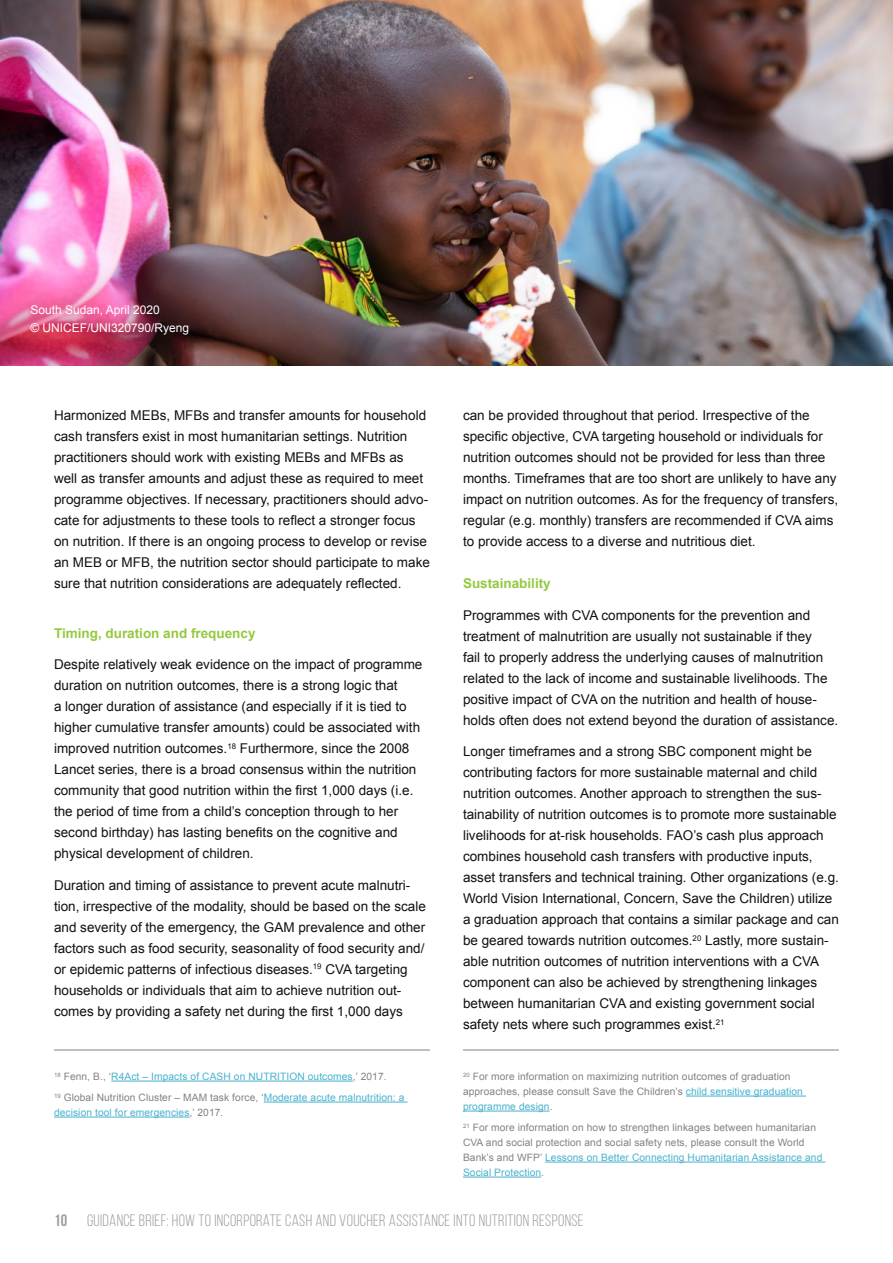
<style>
.page{position:relative;width:893px;height:1263px;background:#fff}
.page>*{position:absolute;margin:0;border:0;box-sizing:border-box;transform-origin:0 0}
.t1{font:16.5px "Bebas Neue";letter-spacing:.02em;color:#9d9fa2}
.t2{font:13.5px/21px "Arial";color:#121111}
.t3{font:700 13.5px "Arial";color:#94c940}
.t4{font:12px/18px "Arial";color:#fff}
.t5{font:10.2px/15px "Arial";letter-spacing:.01em;color:#818285}
.t6{font:10.2px/21px "Arial";letter-spacing:.01em;color:#47b1ce}
.s1{color:#818285}
.s2{color:#47b1ce}
.s3{font-weight:700}
</style>
<div class="page">
<img style="left:0;top:0;width:893px;height:365px">
<hr style="left:111px;top:1081px;width:242px;height:1px;background:#47b1ce">
<hr style="left:264px;top:1102px;width:143px;height:1px;background:#47b1ce">
<hr style="left:54px;top:1117px;width:136px;height:1px;background:#47b1ce">
<hr style="left:686px;top:1096px;width:120px;height:1px;background:#47b1ce">
<hr style="left:463px;top:1111px;width:87px;height:1px;background:#47b1ce">
<hr style="left:545px;top:1162px;width:280px;height:1px;background:#47b1ce">
<hr style="left:463px;top:1177px;width:78px;height:1px;background:#47b1ce">
<hr style="left:54px;top:1050px;width:376px;height:1px;background:#818285">
<hr style="left:463px;top:1050px;width:376px;height:1px;background:#818285">
<p class="t4" style="left:30px;top:301px;width:160px">South Sudan, April 2020<br>© UNICEF/UNI320790/Ryeng</p>
<p class="t2" style="left:54px;top:405px;width:377px">Harmonized MEBs, MFBs and transfer amounts for household cash transfers exist in most humanitarian settings. Nutrition practitioners should work with existing MEBs and MFBs as well as transfer amounts and adjust these as required to meet programme objectives. If necessary, practitioners should advo&shy;cate for adjustments to these tools to reflect a stronger focus on nutrition. If there is an ongoing process to develop or revise an MEB or MFB, the nutrition sector should participate to make sure that nutrition considerations are adequately reflected.</p>
<p class="t3" style="left:54px;top:624px;width:203px">Timing, duration and frequency</p>
<p class="t2" style="left:54px;top:654px;width:370px">Despite relatively weak evidence on the impact of programme duration on nutrition outcomes, there is a strong logic that<br>a longer duration of assistance (and especially if it is tied to higher cumulative transfer amounts) could be associated with improved nutrition outcomes.<sup>18</sup> Furthermore, since the 2008<br>Lancet series, there is a broad consensus within the nutrition community that good nutrition within the first 1,000 days (i.e. the period of time from a child’s conception through to her second birthday) has lasting benefits on the cognitive and physical development of children.</p>
<p class="t2" style="left:54px;top:875px;width:373px">Duration and timing of assistance to prevent acute malnutri&shy;tion, irrespective of the modality, should be based on the scale and severity of the emergency, the GAM prevalence and other factors such as food security, seasonality of food security and/ or epidemic patterns of infectious diseases.<sup>19</sup> CVA targeting households or individuals that aim to achieve nutrition out&shy;comes by providing a safety net during the first 1,000 days</p>
<p class="t6" style="left:54px;top:1066px;width:352px"><sup>18</sup> <span class="s1">Fenn, B., ‘</span>R4Act – Impacts of CASH on NUTRITION outcomes<span class="s1">,’ 2017.<br></span><sup>19</sup> <span class="s1">Global Nutrition Cluster – MAM task force, ‘</span>Moderate acute malnutrition: a</p>
<p class="t6" style="left:54px;top:1102px;width:171px">decision tool for emergencies<span class="s1">,’ 2017.</span></p>
<p class="t2" style="left:463px;top:405px;width:377px">can be provided throughout that period. Irrespective of the specific objective, CVA targeting household or individuals for nutrition outcomes should not be provided for less than three months. Timeframes that are too short are unlikely to have any impact on nutrition outcomes. As for the frequency of transfers, regular (e.g. monthly) transfers are recommended if CVA aims to provide access to a diverse and nutritious diet.</p>
<p class="t3" style="left:463px;top:574px;width:89px">Sustainability</p>
<p class="t2" style="left:463px;top:605px;width:377px">Programmes with CVA components for the prevention and treatment of malnutrition are usually not sustainable if they<br>fail to properly address the underlying causes of malnutrition related to the lack of income and sustainable livelihoods. The positive impact of CVA on the nutrition and health of house&shy;holds often does not extend beyond the duration of assistance.</p>
<p class="t2" style="left:463px;top:741px;width:377px">Longer timeframes and a strong SBC component might be contributing factors for more sustainable maternal and child nutrition outcomes. Another approach to strengthen the sus&shy;tainability of nutrition outcomes is to promote more sustainable livelihoods for at-risk households. FAO’s cash plus approach combines household cash transfers with productive inputs, asset transfers and technical training. Other organizations (e.g.<br>World Vision International, Concern, Save the Children) utilize a graduation approach that contains a similar package and can be geared towards nutrition outcomes.<sup>20</sup> Lastly, more sustain&shy;able nutrition outcomes of nutrition interventions with a CVA component can also be achieved by strengthening linkages between humanitarian CVA and existing government social safety nets where such programmes exist.<sup>21</sup></p>
<p class="t5" style="left:463px;top:1069px;width:341px"><sup>20</sup> For more information on maximizing nutrition outcomes of graduation approaches, please consult Save the Children’s <span class="s2">child sensitive graduation programme design</span>.</p>
<p class="t5" style="left:463px;top:1120px;width:361px"><sup>21</sup> For more information on how to strengthen linkages between humanitarian CVA and social protection and social safety nets, please consult the World Bank’s and WFP’ <span class="s2">Lessons on Better Connecting Humanitarian Assistance and Social Protection</span>.</p>
<p class="t1" style="left:54px;top:1211px;width:531px"><span class="s3">10</span> GUIDANCE BRIEF: HOW TO INCORPORATE CASH AND VOUCHER ASSISTANCE INTO NUTRITION RESPONSE</p>
</div>
